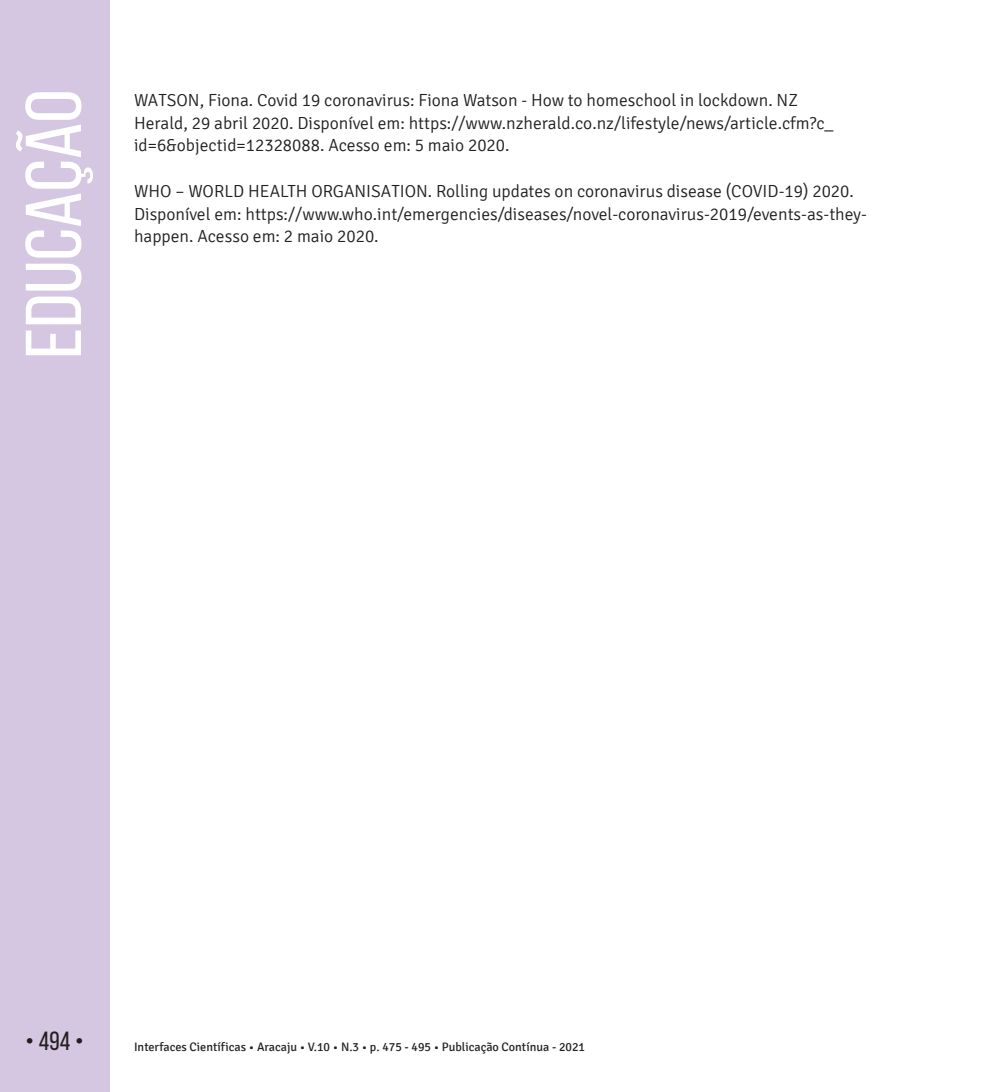
<style>
.page{position:relative;width:993px;height:1092px;background:#fff}
.page>*{position:absolute;margin:0;border:0;box-sizing:border-box;transform-origin:0 0}
.t1{font:78.75px "Bebas Neue";color:#fff;scale:1.09 1}
.t2{font:26.25px "Bebas Neue";color:#231f20}
.t3{font:300 17.5px/22.8px "Signika";color:#231f20}
.t4{font:12.25px "Signika";color:#231f20}
</style>
<div class="page">
<div style="left:0;top:0;width:109px;height:1091px;background:#d5c6e1"></div>
<h1 class="t1" style="left:11px;top:358px;width:248px;rotate:-90deg">EDUCAÇÃO</h1>
<p class="t3" style="left:134px;top:89px;width:700px">WATSON, Fiona. Covid 19 coronavirus: Fiona Watson - How to homeschool in lockdown. NZ<br>Herald, 29 abril 2020. Disponível em: https://www.nzherald.co.nz/lifestyle/news/article.cfm?c_ id=6&amp;objectid=12328088. Acesso em: 5 maio 2020.</p>
<p class="t3" style="left:134px;top:180px;width:734px">WHO – WORLD HEALTH ORGANISATION. Rolling updates on coronavirus disease (COVID-19) 2020.<br>Disponível em: https://www.who.int/emergencies/diseases/novel-coronavirus-2019/events-as-they&shy;happen. Acesso em: 2 maio 2020.</p>
<h2 class="t2" style="left:25px;top:1026px;width:60px">• 494 •</h2>
<p class="t4" style="left:134px;top:1040px;width:452px">Interfaces Científicas • Aracaju • V.10 • N.3 • p. 475 - 495 • Publicação Contínua - 2021</p>
</div>
